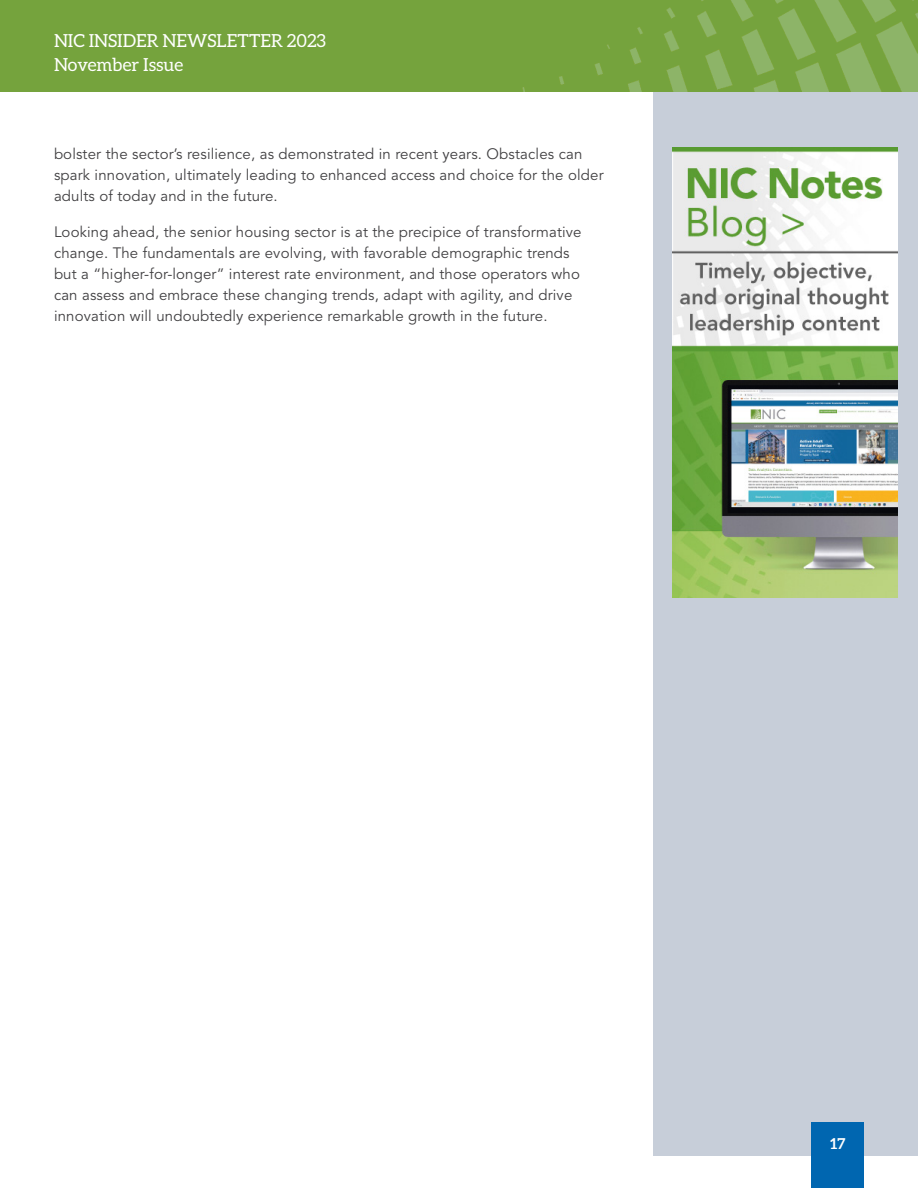
<style>
.page{position:relative;width:918px;height:1188px;background:#fff}
.page>*{position:absolute;margin:0;border:0;box-sizing:border-box;transform-origin:0 0}
.t1{font:18px/24px "Aleo";color:#fff}
.t2{font:15px/21px "Avenir LT Std";letter-spacing:.01em;color:#414042}
.t3{font:700 15px "Aleo";color:#fff}
</style>
<div class="page">
<div style="left:653px;top:92px;width:265px;height:1064px;background:#c7ced9"></div>
<div style="left:812px;top:1122px;width:52px;height:66px;background:#0066b0"></div>
<div style="left:0;top:0;width:918px;height:92px;background:#75a33d"></div>
<img style="left:522px;top:0;width:396px;height:92px">
<img style="left:672px;top:148px;width:225px;height:450px">
<p class="t1" style="left:54px;top:28px;width:274px">NIC INSIDER NEWSLETTER 2023<br>November Issue</p>
<p class="t2" style="left:54px;top:144px;width:551px">bolster the sector’s resilience, as demonstrated in recent years. Obstacles can spark innovation, ultimately leading to enhanced access and choice for the older adults of today and in the future.</p>
<p class="t2" style="left:54px;top:222px;width:529px">Looking ahead, the senior housing sector is at the precipice of transformative change. The fundamentals are evolving, with favorable demographic trends but a “higher-for-longer” interest rate environment, and those operators who can assess and embrace these changing trends, adapt with agility, and drive innovation will undoubtedly experience remarkable growth in the future.</p>
<p class="t3" style="left:830px;top:1135px;width:17px">17</p>
</div>
